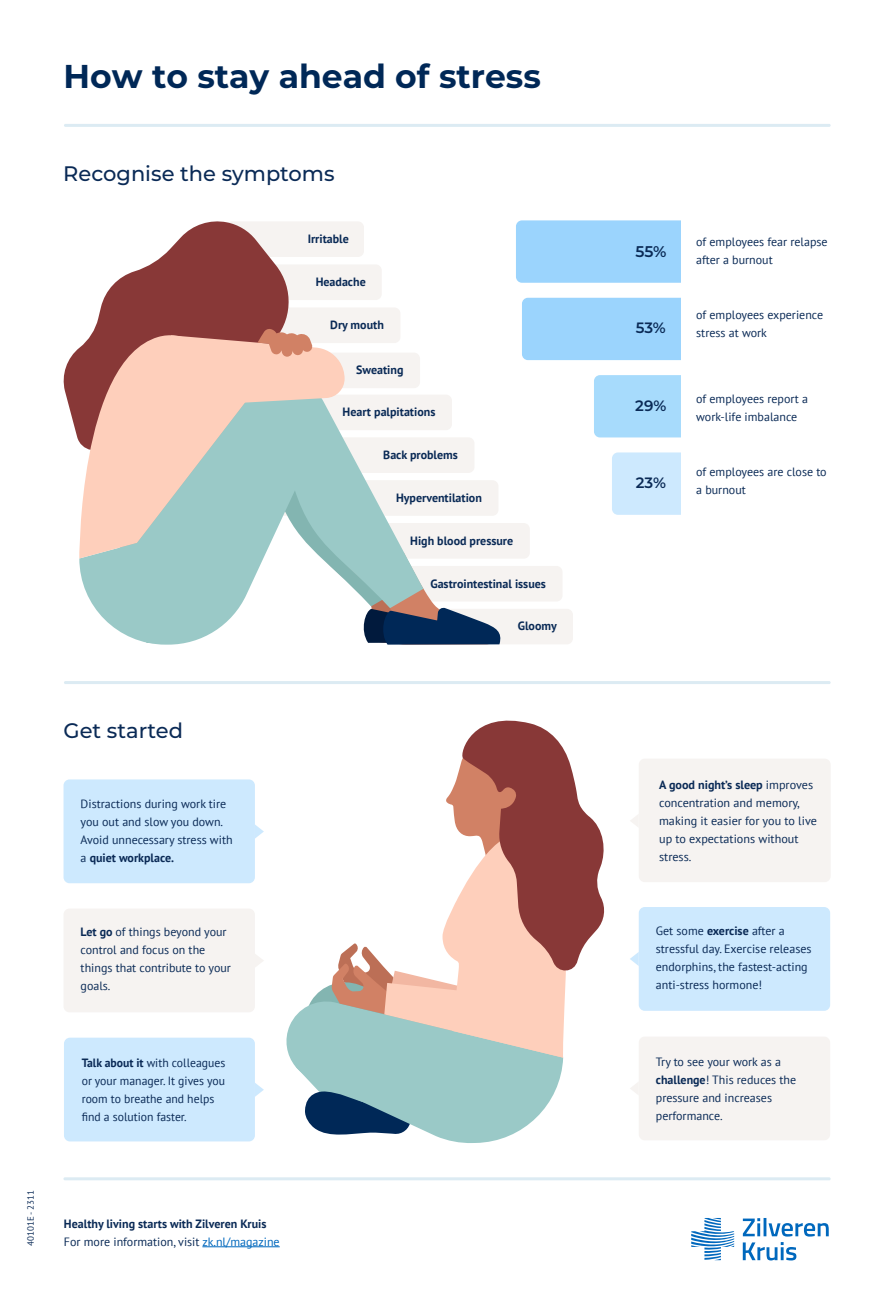
<style>
.page{position:relative;width:893px;height:1297px;background:#fff}
.page>*{position:absolute;margin:0;border:0;box-sizing:border-box;transform-origin:0 0}
.t1{font:700 33px "Montserrat";color:#002857}
.t2{font:500 21px "Montserrat";color:#0a2a56}
.t3{font:600 15.45px "Montserrat";color:#0a2a56}
.t4{font:600 15px "Montserrat";color:#0a2a56}
.t5{font:12px/18px "PT Sans";color:#0a2a56}
.t6{font:700 12px/18px "PT Sans";color:#0a2a56}
.t7{font:9px "PT Sans";color:#0a2a56}
.s1{font-weight:700}
.s2{font-weight:400}
.s3{font-weight:400;color:#0068bd}
</style>
<div class="page">
<div style="left:404px;top:609px;width:169px;height:35px;background:#f6f3f1;border-radius:6px"></div>
<div style="left:342px;top:523px;width:188px;height:36px;background:#f6f3f1;border-radius:6px"></div>
<div style="left:375px;top:566px;width:187px;height:35px;background:#f6f3f1;border-radius:6px"></div>
<hr style="left:64px;top:124px;width:767px;height:3px;background:#dcebf3">
<svg style="left:691px;top:1218px;width:138px;height:42px"></svg>
<hr style="left:202px;top:1246px;width:78px;height:1px;background:#0068bd">
<div style="left:226px;top:221px;width:138px;height:36px;background:#f6f3f1;border-radius:6px"></div>
<div style="left:180px;top:264px;width:202px;height:36px;background:#f6f3f1;border-radius:6px"></div>
<div style="left:159px;top:307px;width:241px;height:36px;background:#f6f3f1;border-radius:6px"></div>
<svg style="left:63px;top:221px;width:226px;height:220px;fill:#883837"></svg>
<hr style="left:64px;top:681px;width:767px;height:3px;background:#dcebf3">
<svg style="left:79px;top:323px;width:422px;height:322px"></svg>
<svg style="left:286px;top:720px;width:319px;height:423px"></svg>
<div style="left:64px;top:779px;width:191px;height:104px;background:#cde9fe;border-radius:6px"></div>
<div style="left:639px;top:907px;width:191px;height:104px;background:#cde9fe;border-radius:6px"></div>
<div style="left:64px;top:908px;width:191px;height:104px;background:#f6f3f1;border-radius:6px"></div>
<div style="left:64px;top:1038px;width:191px;height:103px;background:#cde9fe;border-radius:6px"></div>
<div style="left:639px;top:1036px;width:191px;height:104px;background:#f6f3f1;border-radius:6px"></div>
<svg style="left:255px;top:825px;width:9px;height:13px"></svg>
<svg style="left:255px;top:954px;width:9px;height:13px"></svg>
<svg style="left:255px;top:1083px;width:9px;height:14px"></svg>
<svg style="left:630px;top:952px;width:9px;height:14px"></svg>
<svg style="left:630px;top:1082px;width:9px;height:13px"></svg>
<div style="left:639px;top:759px;width:192px;height:123px;background:#f6f3f1;border-radius:6px"></div>
<svg style="left:630px;top:814px;width:9px;height:13px"></svg>
<div style="left:516px;top:220px;width:165px;height:63px;background:#9bd4fd"></div>
<div style="left:522px;top:298px;width:159px;height:62px;background:#9bd4fd"></div>
<div style="left:594px;top:375px;width:87px;height:62px;background:#a7dbfc"></div>
<div style="left:612px;top:452px;width:69px;height:63px;background:#cde9fe"></div>
<hr style="left:63px;top:1177px;width:768px;height:3px;background:#dcebf3">
<p class="t1" style="left:64px;top:53px;width:479px">How to stay ahead of stress</p>
<p class="t2" style="left:63px;top:159px;width:273px">Recognise the symptoms</p>
<p class="t6" style="left:308px;top:230px;width:43px">Irritable</p>
<p class="t6" style="left:316px;top:273px;width:52px">Headache</p>
<p class="t6" style="left:330px;top:316px;width:55px">Dry mouth</p>
<p class="t6" style="left:356px;top:361px;width:49px">Sweating</p>
<p class="t6" style="left:343px;top:403px;width:94px">Heart palpitations</p>
<p class="t6" style="left:383px;top:446px;width:76px">Back problems</p>
<p class="t6" style="left:396px;top:488px;width:87px">Hyperventilation</p>
<p class="t6" style="left:410px;top:531px;width:104px">High blood pressure</p>
<p class="t6" style="left:430px;top:574px;width:117px">Gastrointestinal issues</p>
<p class="t6" style="left:518px;top:617px;width:41px">Gloomy</p>
<p class="t3" style="left:635px;top:241px;width:33px">55%</p>
<p class="t5" style="left:696px;top:233px;width:133px">of employees fear relapse after a burnout</p>
<p class="t4" style="left:636px;top:317px;width:32px">53%</p>
<p class="t5" style="left:696px;top:306px;width:128px">of employees experience stress at work</p>
<p class="t4" style="left:635px;top:395px;width:33px">29%</p>
<p class="t5" style="left:696px;top:389px;width:113px">of employees report a work-life imbalance</p>
<p class="t4" style="left:636px;top:472px;width:32px">23%</p>
<p class="t5" style="left:696px;top:462px;width:132px">of employees are close to a burnout</p>
<p class="t7" style="left:25px;top:1246px;width:57px;rotate:-90deg">40101E - 2311</p>
<p class="t2" style="left:63px;top:715px;width:121px">Get started</p>
<p class="t5" style="left:81px;top:794px;width:154px">Distractions during work tire you out and slow you down.<br>Avoid unnecessary stress with a <span class="s1">quiet workplace.</span></p>
<p class="t5" style="left:81px;top:923px;width:152px"><span class="s1">Let go</span> of things beyond your control and focus on the things that contribute to your goals.</p>
<p class="t5" style="left:659px;top:776px;width:159px"><span class="s1">A good night’s sleep</span> improves concentration and memory, making it easier for you to live up to expectations without stress.</p>
<p class="t5" style="left:656px;top:922px;width:157px">Get some <span class="s1">exercise</span> after a stressful day. Exercise releases endorphins, the fastest-acting anti-stress hormone!</p>
<p class="t5" style="left:82px;top:1053px;width:145px"><span class="s1">Talk about it</span> with colleagues or your manager. It gives you room to breathe and helps find a solution faster.</p>
<p class="t5" style="left:656px;top:1052px;width:142px">Try to see your work as a <span class="s1">challenge</span>! This reduces the pressure and increases performance.</p>
<p class="t6" style="left:64px;top:1214px;width:217px">Healthy living starts with Zilveren Kruis<br><span class="s2">For more information, visit</span> <span class="s3">zk.nl/magazine</span></p>
</div>
